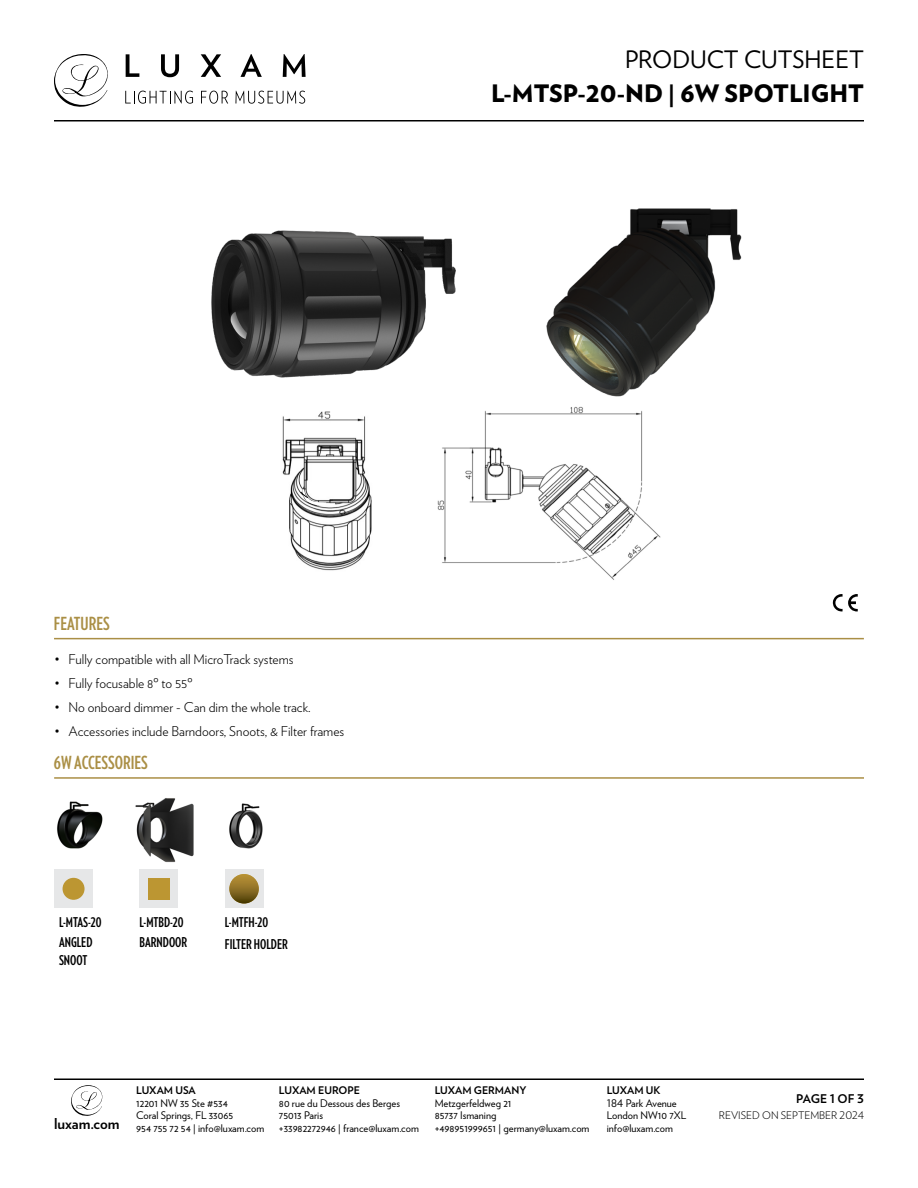
<style>
.page{position:relative;width:918px;height:1188px;background:#fff}
.page>*{position:absolute;margin:0;border:0;box-sizing:border-box;transform-origin:0 0}
.t1{font:900 24px/34.2px "Verlag";color:#000;text-align:right}
.t2{font:700 18px "Verlag Compressed";color:#aa8f45}
.t3{font:700 15px "Verlag";color:#000}
.t4{font:300 13.5px "Verlag";color:#000}
.t5{font:700 13.5px/18px "Verlag Compressed";color:#000}
.t6{font:700 12px "Verlag";letter-spacing:-.015em;color:#000}
.t7{font:10.5px/12.6px "Verlag";color:#000}
.t8{font:700 10.5px "Verlag";color:#000}
.t9{font:300 10.5px "Verlag";color:#000}
.s1{font-weight:400}
.s2{font-size:28.5px}
</style>
<div class="page">
<svg style="left:54px;top:54px;width:54px;height:53px"></svg>
<svg style="left:126px;top:54px;width:13px;height:23px"></svg>
<svg style="left:161px;top:54px;width:18px;height:23px"></svg>
<svg style="left:201px;top:54px;width:20px;height:23px"></svg>
<svg style="left:240px;top:54px;width:22px;height:23px"></svg>
<svg style="left:283px;top:54px;width:23px;height:23px"></svg>
<svg style="left:125px;top:91px;width:68px;height:13px"></svg>
<svg style="left:201px;top:91px;width:27px;height:13px"></svg>
<svg style="left:235px;top:91px;width:70px;height:13px"></svg>
<hr style="left:54px;top:120px;width:810px;height:2px;background:#000">
<hr style="left:54px;top:1078px;width:810px;height:2px;background:#000">
<svg style="left:71px;top:1085px;width:31px;height:31px"></svg>
<hr style="left:54px;top:638px;width:810px;height:1px;background:#aa8f45">
<div style="left:54px;top:870px;width:39px;height:38px;background:#e6e7e8"></div>
<div style="left:63px;top:878px;width:22px;height:22px;background:#bc9632;border-radius:50%"></div>
<div style="left:140px;top:870px;width:38px;height:38px;background:#e6e7e8"></div>
<div style="left:148px;top:878px;width:22px;height:22px;background:#bc9632"></div>
<hr style="left:54px;top:777px;width:810px;height:2px;background:#aa8f45">
<img style="left:211px;top:230px;width:245px;height:148px">
<img style="left:546px;top:208px;width:196px;height:189px">
<img style="left:282px;top:411px;width:90px;height:160px">
<svg style="left:300px;top:489px;width:27px;height:18px"></svg>
<img style="left:437px;top:406px;width:224px;height:174px">
<img style="left:57px;top:801px;width:46px;height:48px">
<img style="left:135px;top:798px;width:59px;height:65px">
<div style="left:225px;top:870px;width:38px;height:38px;background:#e6e7e8"></div>
<img style="left:229px;top:874px;width:30px;height:30px;border-radius:15px">
<img style="left:229px;top:803px;width:34px;height:46px">
<svg style="left:833px;top:594px;width:25px;height:18px"></svg>
<h1 class="t1" style="left:491px;top:41px;width:374px"><span class="s1">PRODUCT CUTSHEET<br></span>L-MTSP-<span class="s2">20</span>-ND | <span class="s2">6</span>W SPOTLIGHT</h1>
<h2 class="t2" style="left:54px;top:611px;width:57px">FEATURES</h2>
<p class="t4" style="left:55px;top:649px;width:240px">• Fully compatible with all MicroTrack systems</p>
<p class="t4" style="left:55px;top:673px;width:139px">• Fully focusable 8º to 55º</p>
<p class="t4" style="left:55px;top:697px;width:257px">• No onboard dimmer - Can dim the whole track.</p>
<p class="t4" style="left:55px;top:721px;width:291px">• Accessories include Barndoors, Snoots, &amp; Filter frames</p>
<h2 class="t2" style="left:54px;top:750px;width:95px">6W ACCESSORIES</h2>
<p class="t5" style="left:59px;top:913px;width:44px">L-MTAS-20</p>
<p class="t5" style="left:140px;top:913px;width:45px">L-MTBD-20</p>
<p class="t5" style="left:59px;top:933px;width:35px">ANGLED<br>SNOOT</p>
<p class="t5" style="left:140px;top:933px;width:49px">BARNDOOR</p>
<p class="t5" style="left:225px;top:911px;width:65px;line-height:21.3px">L-MTFH-20<br>FILTER HOLDER</p>
<p class="t8" style="left:136px;top:1082px;width:61px">LUXAM USA</p>
<p class="t7" style="left:136px;top:1096px;width:130px">12201 NW 35 Ste #534<br>Coral Springs, FL 33065<br>954 755 72 54 | info@luxam.com</p>
<p class="t8" style="left:279px;top:1082px;width:83px">LUXAM EUROPE</p>
<p class="t7" style="left:279px;top:1096px;width:123px">80 rue du Dessous des Berges<br>75013 Paris</p>
<h3 class="t3" style="left:54px;top:1112px;width:67px">luxam.com</h3>
<p class="t7" style="left:279px;top:1121px;width:141px">+33982272946 | france@luxam.com</p>
<p class="t8" style="left:435px;top:1082px;width:93px">LUXAM GERMANY</p>
<p class="t7" style="left:435px;top:1096px;width:156px">Metzgerfeldweg 21<br>85737 Ismaning<br>+498951999651 | germany@luxam.com</p>
<p class="t8" style="left:607px;top:1082px;width:55px">LUXAM UK</p>
<p class="t7" style="left:607px;top:1096px;width:81px">184 Park Avenue<br>London NW10 7XL info@luxam.com</p>
<p class="t6" style="left:796px;top:1089px;width:69px">PAGE 1 OF 3</p>
<p class="t9" style="left:719px;top:1107px;width:147px">REVISED ON SEPTEMBER 2024</p>
</div>
